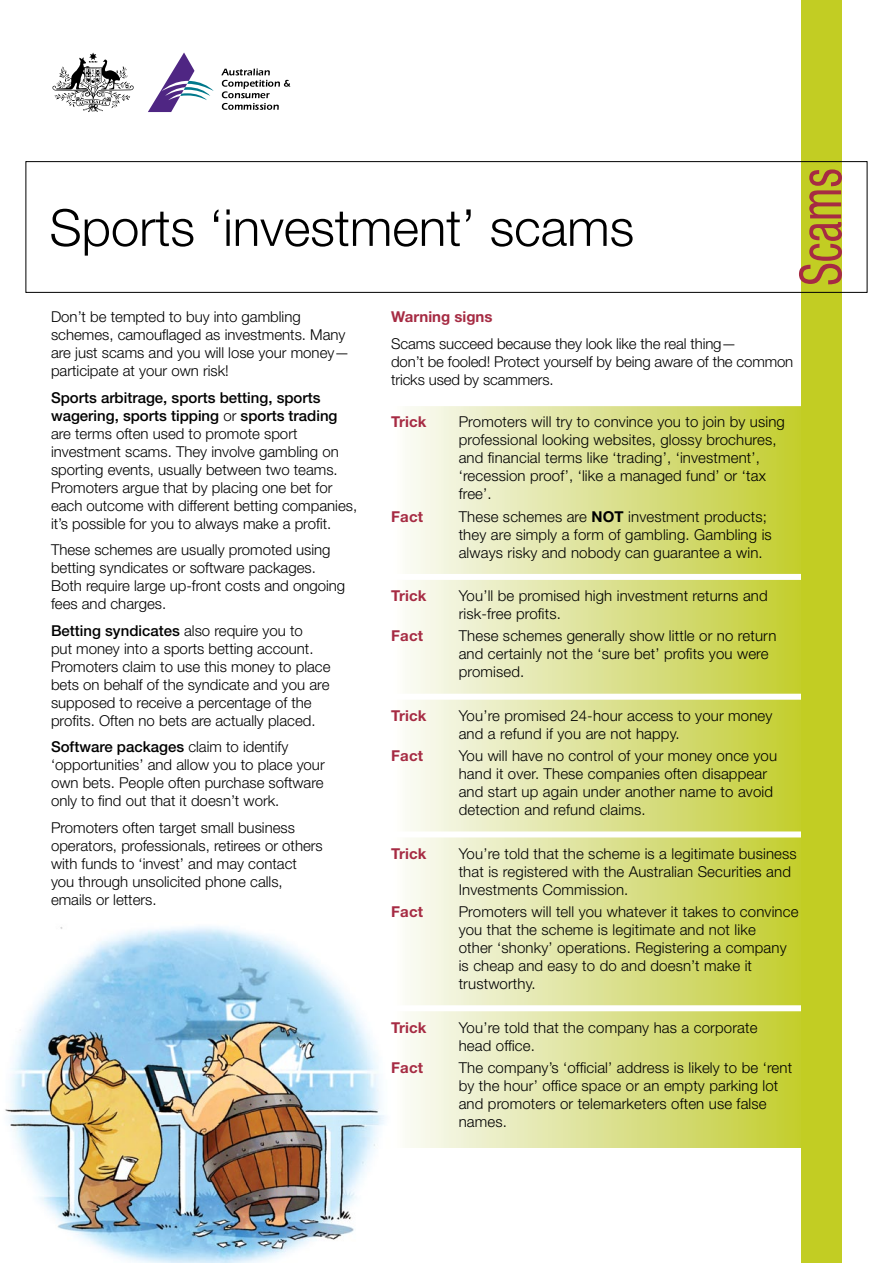
<style>
.page{position:relative;width:893px;height:1263px;background:#fff}
.page>*{position:absolute;margin:0;border:0;box-sizing:border-box;transform-origin:0 0}
.t1{font:300 51px "Helvetica Neue LT Std";color:#000}
.t2{font:300 15px/18px "Helvetica Neue LT Std";color:#000}
.t3{font:700 15px "Helvetica Neue LT Std";letter-spacing:.01em;color:#a62b43}
.s1{font-weight:500}
.s2{font-weight:700}
</style>
<div class="page">
<img style="left:5px;top:926px;width:380px;height:337px">
<div style="left:391px;top:404px;width:420px;height:743px;background:linear-gradient(to right,#fbfbfc,#c1cb2d)"></div>
<div style="left:391px;top:400px;width:420px;height:6px;background:#fff"></div>
<div style="left:391px;top:574px;width:420px;height:6px;background:#fff"></div>
<div style="left:391px;top:694px;width:420px;height:6px;background:#fff"></div>
<div style="left:391px;top:831px;width:420px;height:6px;background:#fff"></div>
<div style="left:391px;top:1005px;width:420px;height:6px;background:#fff"></div>
<svg style="left:221px;top:69px;width:69px;height:41px"></svg>
<svg style="left:148px;top:52px;width:66px;height:60px"></svg>
<svg style="left:52px;top:53px;width:82px;height:59px"></svg>
<div style="left:801px;top:0;width:41px;height:1263px;background:#c2cd23"></div>
<svg style="left:799px;top:169px;width:43px;height:115px"></svg>
<div style="left:26px;top:161px;width:841px;height:132px;border:1px solid #000"></div>
<h1 class="t1" style="left:50px;top:197px;width:586px">Sports ‘investment’ scams</h1>
<p class="t2" style="left:51px;top:307px;width:300px">Don’t be tempted to buy into gambling schemes, camouflaged as investments. Many are just scams and you will lose your money— participate at your own risk!</p>
<p class="t2" style="left:51px;top:388px;width:308px"><span class="s1">Sports arbitrage, sports betting, sports wagering, sports tipping</span> or <span class="s1">sports trading </span>are terms often used to promote sport investment scams. They involve gambling on sporting events, usually between two teams.<br>Promoters argue that by placing one bet for each outcome with different betting companies, it’s possible for you to always make a profit.</p>
<p class="t2" style="left:51px;top:540px;width:296px">These schemes are usually promoted using betting syndicates or software packages.<br>Both require large up-front costs and ongoing fees and charges.</p>
<p class="t2" style="left:51px;top:621px;width:281px"><span class="s1">Betting syndicates</span> also require you to<br>put money into a sports betting account.<br>Promoters claim to use this money to place bets on behalf of the syndicate and you are supposed to receive a percentage of the profits. Often no bets are actually placed.</p>
<p class="t2" style="left:51px;top:737px;width:275px"><span class="s1">Software packages</span> claim to identify ‘opportunities’ and allow you to place your own bets. People often purchase software only to find out that it doesn’t work.</p>
<p class="t2" style="left:51px;top:818px;width:273px">Promoters often target small business operators, professionals, retirees or others with funds to ‘invest’ and may contact you through unsolicited phone calls, emails or letters.</p>
<p class="t3" style="left:391px;top:307px;width:103px">Warning signs</p>
<p class="t2" style="left:391px;top:334px;width:404px">Scams succeed because they look like the real thing—<br>don’t be fooled! Protect yourself by being aware of the common tricks used by scammers.</p>
<p class="t3" style="left:391px;top:413px;width:37px">Trick</p>
<p class="t2" style="left:459px;top:413px;width:328px">Promoters will try to convince you to join by using professional looking websites, glossy brochures, and financial terms like ‘trading’, ‘investment’, ‘recession proof’, ‘like a managed fund’ or ‘tax free’.</p>
<p class="t3" style="left:391px;top:507px;width:33px">Fact</p>
<p class="t2" style="left:459px;top:507px;width:315px">These schemes are <span class="s2">NOT</span> investment products; they are simply a form of gambling. Gambling is always risky and nobody can guarantee a win.</p>
<p class="t3" style="left:391px;top:586px;width:37px">Trick</p>
<p class="t2" style="left:459px;top:586px;width:311px">You’ll be promised high investment returns and risk-free profits.</p>
<p class="t3" style="left:391px;top:627px;width:33px">Fact</p>
<p class="t2" style="left:459px;top:627px;width:319px">These schemes generally show little or no return and certainly not the ‘sure bet’ profits you were promised.</p>
<p class="t3" style="left:391px;top:706px;width:37px">Trick</p>
<p class="t2" style="left:459px;top:706px;width:315px">You’re promised 24-hour access to your money and a refund if you are not happy.</p>
<p class="t3" style="left:391px;top:746px;width:33px">Fact</p>
<p class="t2" style="left:459px;top:746px;width:320px">You will have no control of your money once you hand it over. These companies often disappear and start up again under another name to avoid detection and refund claims.</p>
<p class="t3" style="left:391px;top:844px;width:37px">Trick</p>
<p class="t2" style="left:459px;top:844px;width:339px">You’re told that the scheme is a legitimate business that is registered with the Australian Securities and<br>Investments Commission.</p>
<p class="t3" style="left:391px;top:902px;width:33px">Fact</p>
<p class="t2" style="left:459px;top:902px;width:341px">Promoters will tell you whatever it takes to convince you that the scheme is legitimate and not like<br>other ‘shonky’ operations. Registering a company is cheap and easy to do and doesn’t make it trustworthy.</p>
<p class="t3" style="left:391px;top:1018px;width:37px">Trick</p>
<p class="t2" style="left:459px;top:1018px;width:300px">You’re told that the company has a corporate head office.</p>
<p class="t3" style="left:391px;top:1058px;width:33px">Fact</p>
<p class="t2" style="left:459px;top:1058px;width:335px">The company’s ‘official’ address is likely to be ‘rent by the hour’ office space or an empty parking lot and promoters or telemarketers often use false names.</p>
</div>
